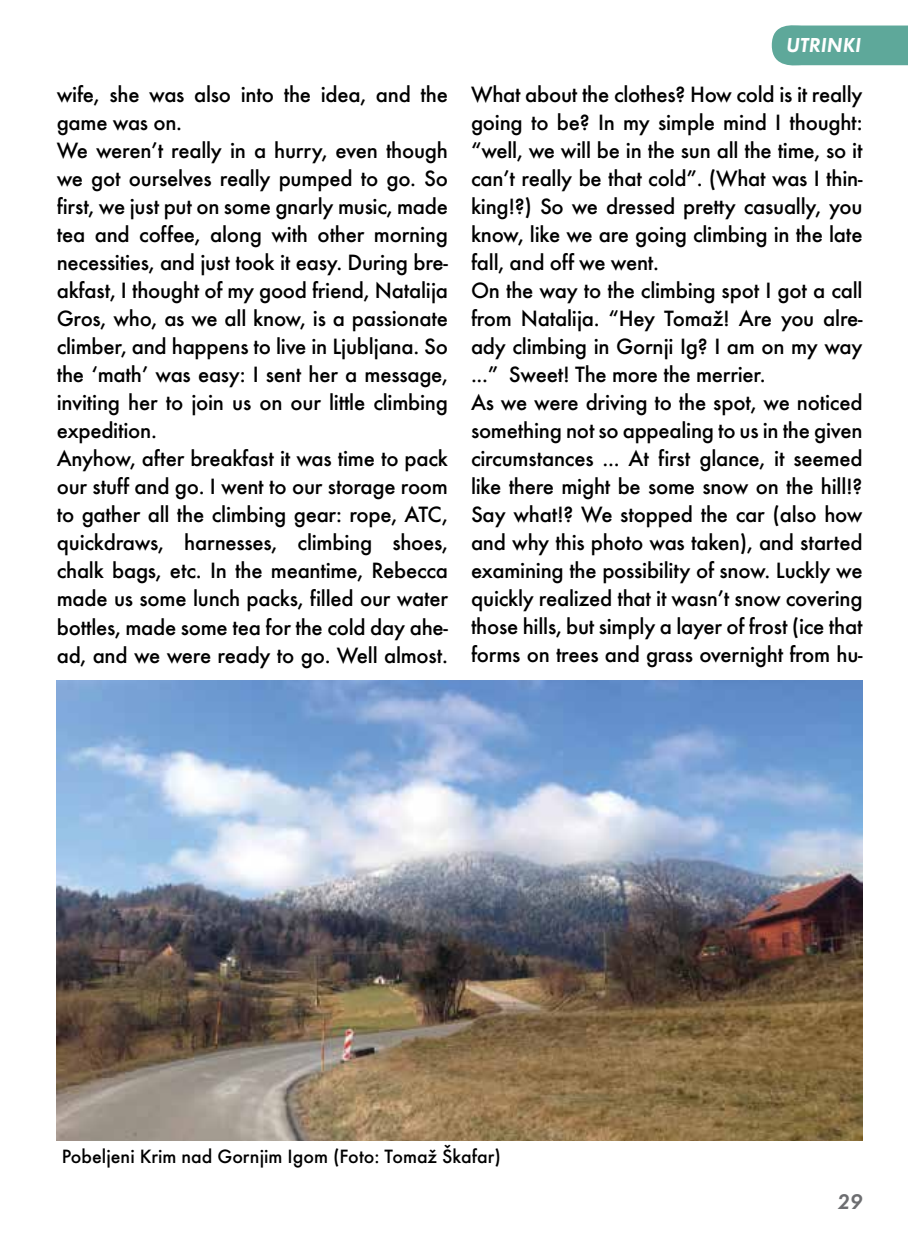
<style>
.page{position:relative;width:908px;height:1248px;background:#fff}
.page>*{position:absolute;margin:0;border:0;box-sizing:border-box;transform-origin:0 0}
.t1{font:500 23px/28px "Futura TEE";letter-spacing:-.01em;color:#000}
.t2{font:22px "Futura TEE Demi Obli";color:#6d6e71}
.t3{font:21px "Futura TEE Demi Obli";color:#fff}
.t4{font:500 20px "Futura TEE";color:#000}
</style>
<div class="page">
<svg style="left:771px;top:25px;width:136px;height:41px;background:#67ada0"></svg>
<img style="left:57px;top:680px;width:805px;height:459px">
<p class="t3" style="left:785px;top:33px;width:76px">UTRINKI</p>
<p class="t1" style="left:57px;top:81px;width:392px">wife, she was also into the idea, and the game was on.<br>We weren’t really in a hurry, even though we got ourselves really pumped to go. So first, we just put on some gnarly music, made tea and coffee, along with other morning necessities, and just took it easy. During bre&shy;akfast, I thought of my good friend, Natalija Gros, who, as we all know, is a passionate climber, and happens to live in Ljubljana. So the ‘math’ was easy: I sent her a message, inviting her to join us on our little climbing expedition.<br>Anyhow, after breakfast it was time to pack our stuff and go. I went to our storage room to gather all the climbing gear: rope, ATC, quickdraws, harnesses, climbing shoes, chalk bags, etc. In the meantime, Rebecca made us some lunch packs, filled our water bottles, made some tea for the cold day ahe&shy;ad, and we were ready to go. Well almost.</p>
<p class="t1" style="left:471px;top:80px;width:393px">What about the clothes? How cold is it really going to be? In my simple mind I thought: “well, we will be in the sun all the time, so it can’t really be that cold”. (What was I thin&shy;king!?) So we dressed pretty casually, you know, like we are going climbing in the late fall, and off we went.<br>On the way to the climbing spot I got a call from Natalija. “Hey Tomaž! Are you alre&shy;ady climbing in Gornji Ig? I am on my way ...” Sweet! The more the merrier.<br>As we were driving to the spot, we noticed something not so appealing to us in the given circumstances ... At first glance, it seemed like there might be some snow on the hill!?<br>Say what!? We stopped the car (also how and why this photo was taken), and started examining the possibility of snow. Luckly we quickly realized that it wasn’t snow covering those hills, but simply a layer of frost (ice that forms on trees and grass overnight from hu-</p>
<p class="t4" style="left:62px;top:1143px;width:440px">Pobeljeni Krim nad Gornjim Igom (Foto: Tomaž Škafar)</p>
<p class="t2" style="left:837px;top:1188px;width:26px">29</p>
</div>
